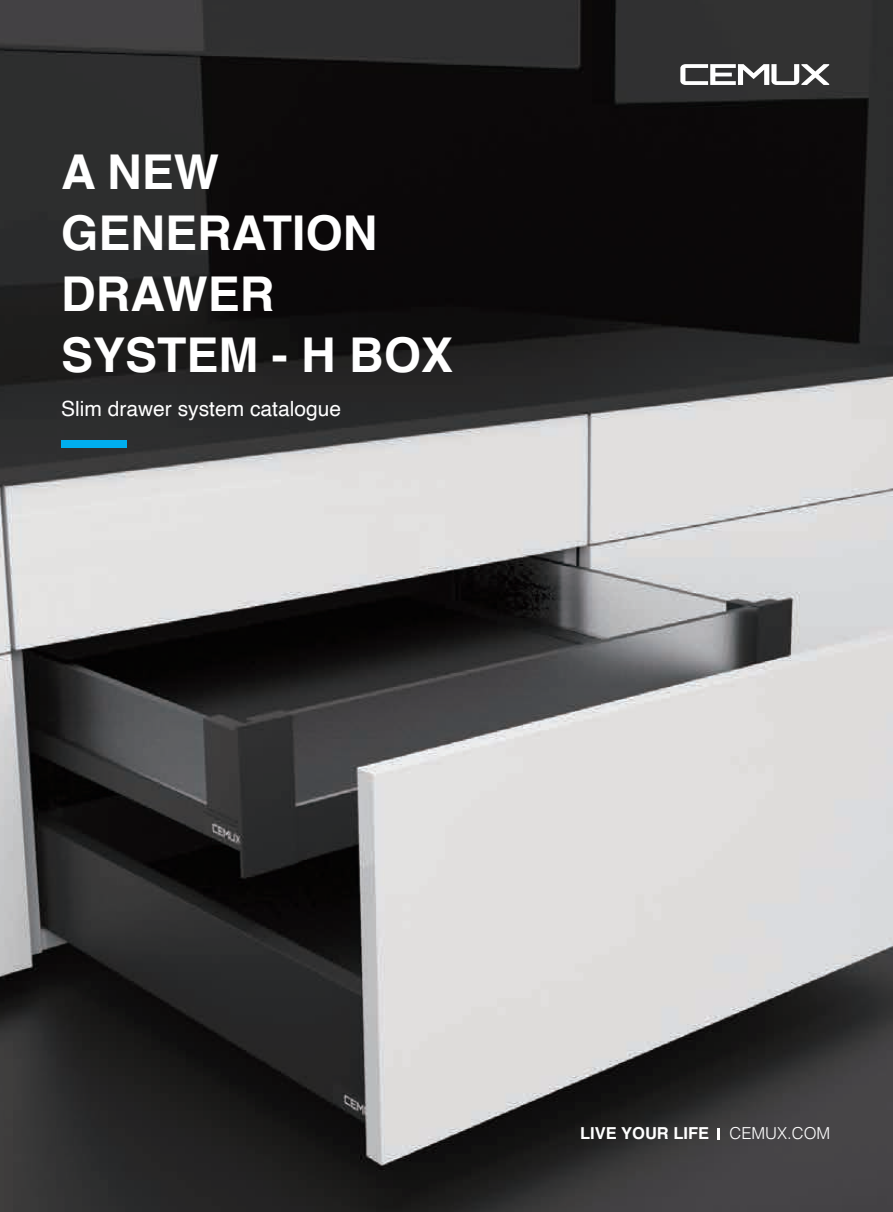
<style>
.page{position:relative;width:893px;height:1212px;background:#fff}
.page>*{position:absolute;margin:0;border:0;box-sizing:border-box;transform-origin:0 0}
.t1{font:700 48px/61.2px "Helvetica";color:#fff}
.t2{font:21px "Helvetica";color:#fff}
.t3{font:700 16.5px "Helvetica";color:#fff}
.s1{font-weight:300}
</style>
<div class="page">
<img style="left:0;top:0;width:893px;height:1212px">
<svg style="left:680px;top:64px;width:149px;height:21px"></svg>
<svg style="left:718px;top:1127px;width:2px;height:12px"></svg>
<div style="left:61px;top:441px;width:65px;height:7px;background:#00aeef"></div>
<p class="t1" style="left:61px;top:146px;width:394px">A NEW<br>GENERATION<br>DRAWER<br>SYSTEM - H BOX</p>
<p class="t2" style="left:61px;top:392px;width:282px">Slim drawer system catalogue</p>
<p class="t3" style="left:580px;top:1123px;width:252px">LIVE YOUR LIFE <span class="s1">CEMUX.COM</span></p>
</div>
